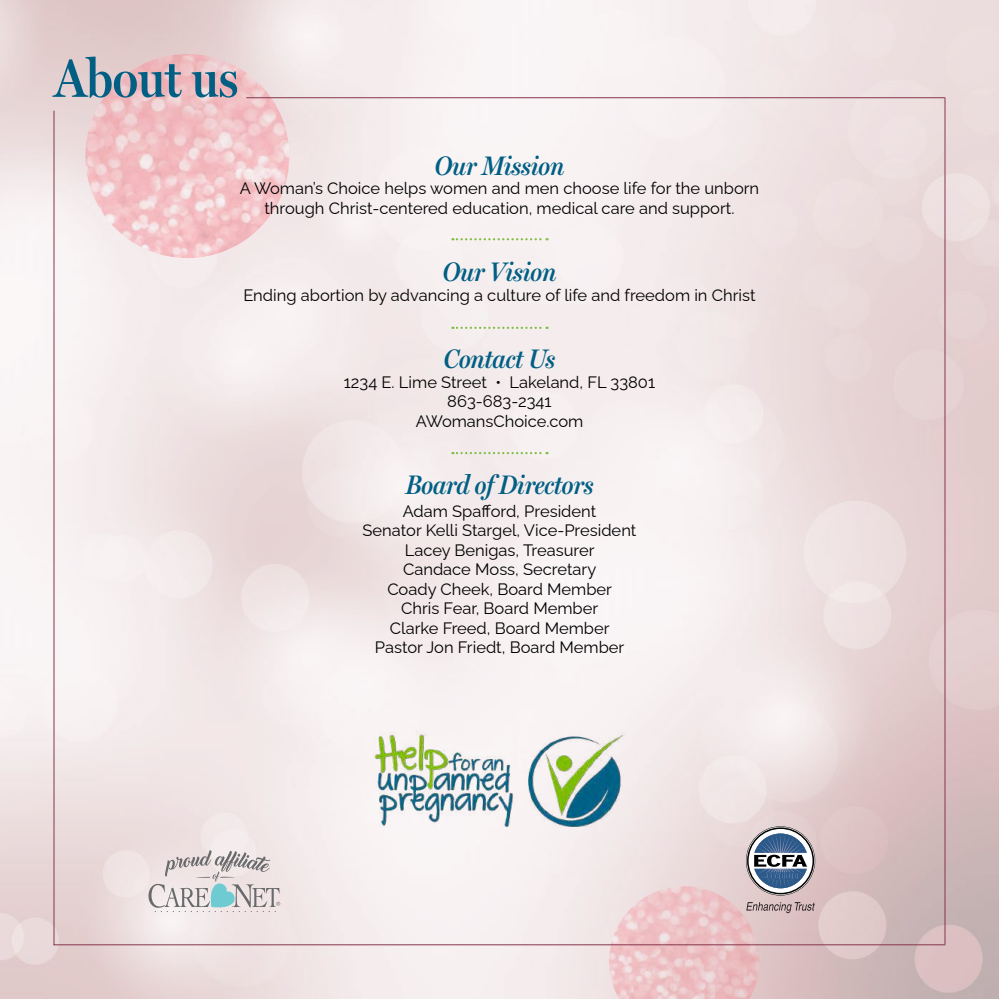
<style>
.page{position:relative;width:999px;height:999px;background:#fff}
.page>*{position:absolute;margin:0;border:0;box-sizing:border-box;transform-origin:0 0}
.t1{font:600 54px "Miller Headline";color:#015f84}
.t2{font:italic 600 27px "Miller Headline";color:#015f84}
.t3{font:16.5px/19.5px "Raleway";color:#000;text-align:center}
</style>
<div class="page">
<img style="left:85px;top:54px;width:204px;height:204px;border-radius:102px">
<img style="left:361px;top:725px;width:277px;height:111px">
<svg style="left:746px;top:826px;width:69px;height:70px"></svg>
<svg style="left:770px;top:902px;width:45px;height:11px"></svg>
<svg style="left:148px;top:850px;width:132px;height:62px;background:#d3cfd1"></svg>
<svg style="left:452px;top:238px;width:96px;height:2px"></svg>
<svg style="left:452px;top:327px;width:96px;height:2px"></svg>
<svg style="left:452px;top:452px;width:96px;height:2px"></svg>
<hr style="left:246px;top:97px;width:699px;height:1px;background:#86364d">
<hr style="left:945px;top:98px;width:1px;height:846px;background:#86364d">
<hr style="left:54px;top:111px;width:1px;height:834px;background:#86364d">
<img style="left:599px;top:886px;width:171px;height:113px">
<hr style="left:54px;top:944px;width:891px;height:1px;background:#86364d">
<h1 class="t1" style="left:54px;top:46px;width:186px">About us</h1>
<h2 class="t2" style="left:435px;top:149px;width:131px">Our Mission</h2>
<p class="t3" style="left:240px;top:177px;width:521px">A Woman’s Choice helps women and men choose life for the unborn through Christ-centered education, medical care and support.</p>
<h2 class="t2" style="left:443px;top:256px;width:115px">Our Vision</h2>
<p class="t3" style="left:243px;top:284px;width:514px">Ending abortion by advancing a culture of life and freedom in Christ</p>
<h2 class="t2" style="left:444px;top:343px;width:113px">Contact Us</h2>
<p class="t3" style="left:344px;top:371px;width:313px">1234 E. Lime Street • Lakeland, FL 33801<br>863-683-2341<br>AWomansChoice.com</p>
<h2 class="t2" style="left:406px;top:469px;width:189px">Board of Directors</h2>
<p class="t3" style="left:363px;top:500px;width:275px">Adam Spafford, President<br>Senator Kelli Stargel, Vice-President<br>Lacey Benigas, Treasurer<br>Candace Moss, Secretary<br>Coady Cheek, Board Member<br>Chris Fear, Board Member<br>Clarke Freed, Board Member<br>Pastor Jon Friedt, Board Member</p>
</div>
